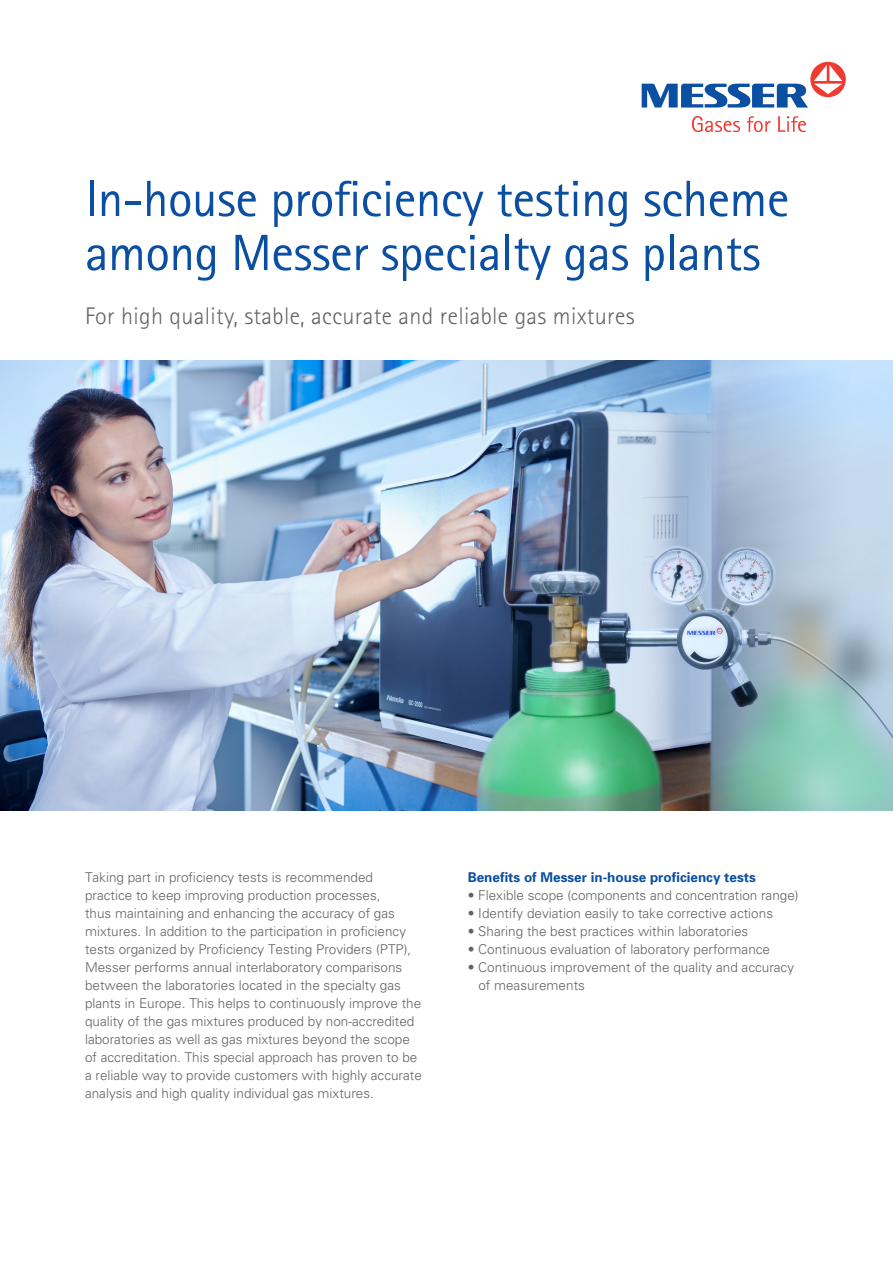
<style>
.page{position:relative;width:893px;height:1263px;background:#fff}
.page>*{position:absolute;margin:0;border:0;box-sizing:border-box;transform-origin:0 0}
.t1{font:51px/54px "AT Rotis Sans Serif";letter-spacing:-.01em;color:#0a4fa2}
.t2{font:300 24px "AT Rotis Sans Serif";letter-spacing:.015em;color:#636366}
.t3{font:300 13.5px/18px "Univers CE";color:#636366}
.t4{font:700 13.5px "Univers";color:#0a4fa2}
</style>
<div class="page">
<img style="left:0;top:360px;width:893px;height:450px">
<svg style="left:692px;top:116px;width:114px;height:16px"></svg>
<svg style="left:642px;top:84px;width:166px;height:24px"></svg>
<div style="left:810px;top:62px;width:36px;height:35px;background:#ee3b32;border-radius:50%"></div>
<svg style="left:814px;top:65px;width:28px;height:29px"></svg>
<h1 class="t1" style="left:85px;top:171px;width:706px">In-house proficiency testing scheme among Messer specialty gas plants</h1>
<h2 class="t2" style="left:85px;top:302px;width:551px">For high quality, stable, accurate and reliable gas mixtures</h2>
<p class="t3" style="left:85px;top:868px;width:338px">Taking part in proficiency tests is recommended practice to keep improving production processes,<br>thus maintaining and enhancing the accuracy of gas mixtures. In addition to the participation in proficiency tests organized by Proficiency Testing Providers (PTP), Messer performs annual interlaboratory comparisons between the laboratories located in the specialty gas plants in Europe. This helps to continuously improve the quality of the gas mixtures produced by non-accredited laboratories as well as gas mixtures beyond the scope of accreditation. This special approach has proven to be a reliable way to provide customers with highly accurate analysis and high quality individual gas mixtures.</p>
<p class="t4" style="left:468px;top:868px;width:290px">Benefits of Messer in-house proficiency tests</p>
<p class="t3" style="left:468px;top:886px;width:332px">• Flexible scope (components and concentration range)</p>
<p class="t3" style="left:468px;top:904px;width:307px">• Identify deviation easily to take corrective actions</p>
<p class="t3" style="left:468px;top:922px;width:282px">• Sharing the best practices within laboratories</p>
<p class="t3" style="left:468px;top:940px;width:304px">• Continuous evaluation of laboratory performance</p>
<p class="t3" style="left:478px;top:958px;width:317px;text-indent:-11px">• Continuous improvement of the quality and accuracy of measurements</p>
</div>
